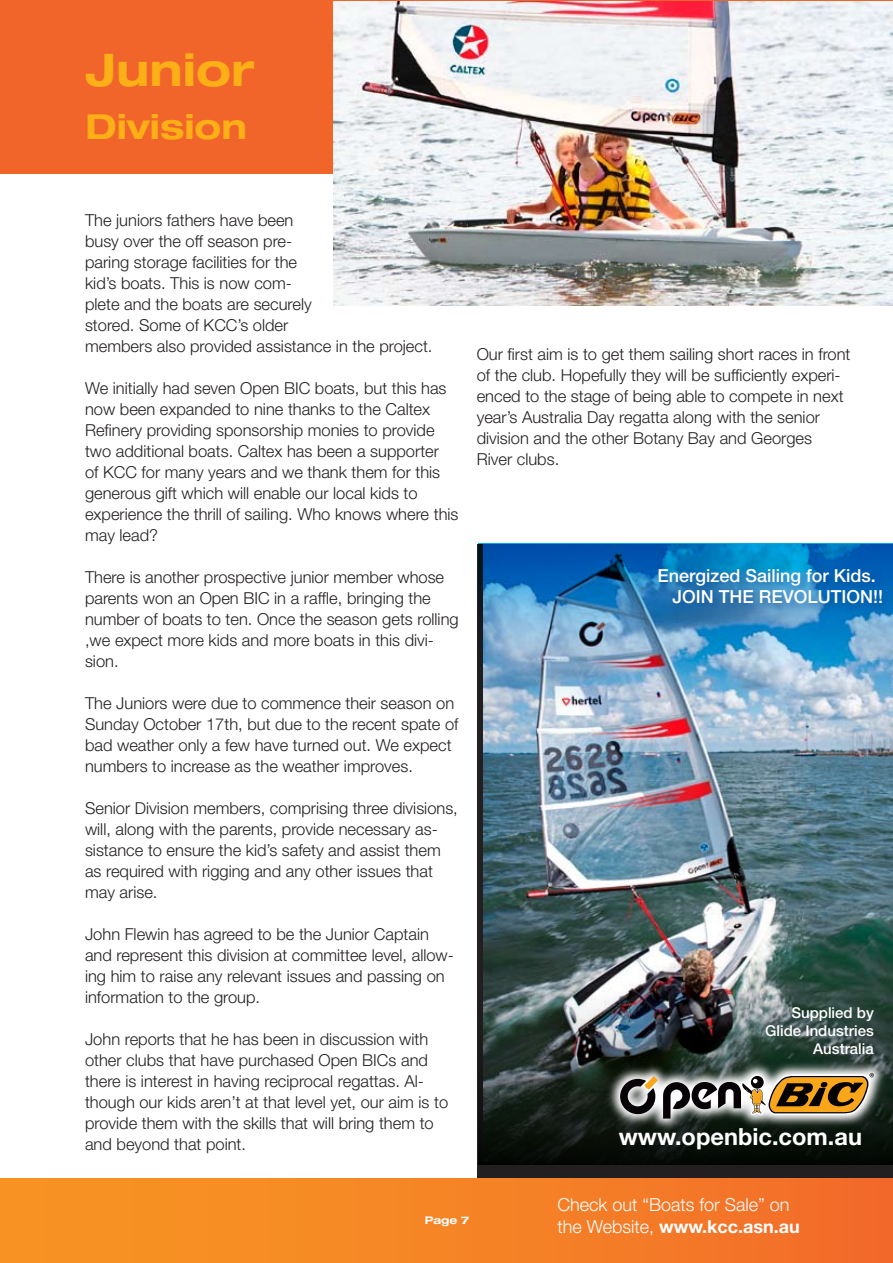
<style>
.page{position:relative;width:893px;height:1263px;background:#fff}
.page>*{position:absolute;margin:0;border:0;box-sizing:border-box;transform-origin:0 0}
.t1{font:700 expanded 45px "Helvetica Neue";color:#fcaf17}
.t2{font:700 expanded 34.5px "Helvetica Neue";color:#fcaf17}
.t3{font:700 23.55px "Helvetica Neue";color:#fff}
.t4{font:300 18px/21.6px "Helvetica Neue";color:#fff}
.t5{font:500 18px/21.6px "Helvetica Neue";color:#fff}
.t6{font:300 16.5px/21px "Helvetica Neue";color:#231f20}
.t7{font:500 15px/18px "Helvetica Neue";color:#fff;text-align:right}
.t8{font:700 expanded 10.5px "Helvetica Neue";color:#fff}
.s1{font-weight:700}
</style>
<div class="page">
<div style="left:0;top:0;width:893px;height:174px;background:#f2652a"></div>
<div style="left:0;top:1178px;width:893px;height:85px;background:linear-gradient(to right,#f89822,#f36d29)"></div>
<img style="left:333px;top:1px;width:560px;height:304px">
<div style="left:478px;top:544px;width:415px;height:634px;background:#231f20"></div>
<img style="left:483px;top:721px;width:410px;height:265px">
<img style="left:478px;top:986px;width:415px;height:178px">
<svg style="left:606px;top:1059px;width:282px;height:74px"></svg>
<svg style="left:620px;top:1073px;width:254px;height:45px;background:#918368"></svg>
<img style="left:478px;top:543px;width:415px;height:178px">
<div style="left:653px;top:562px;width:240px;height:54px;background:#0e4c95;opacity:.9"></div>
<h1 class="t1" style="left:85px;top:42px;width:171px">Junior</h1>
<h2 class="t2" style="left:85px;top:106px;width:163px">Division</h2>
<p class="t6" style="left:85px;top:209px;width:349px">The juniors fathers have been<br>busy over the off season pre-<br>paring storage facilities for the<br>kid’s boats. This is now com-<br>plete and the boats are securely<br>stored. Some of KCC’s older<br>members also provided assistance in the project.</p>
<p class="t6" style="left:85px;top:377px;width:375px">We initially had seven Open BIC boats, but this has now been expanded to nine thanks to the Caltex Refinery providing sponsorship monies to provide two additional boats. Caltex has been a supporter<br>of KCC for many years and we thank them for this generous gift which will enable our local kids to experience the thrill of sailing. Who knows where this may lead?</p>
<p class="t6" style="left:85px;top:566px;width:375px">There is another prospective junior member whose parents won an Open BIC in a raffle, bringing the number of boats to ten. Once the season gets rolling ,we expect more kids and more boats in this divi&shy;sion.</p>
<p class="t6" style="left:85px;top:692px;width:375px">The Juniors were due to commence their season on Sunday October 17th, but due to the recent spate of bad weather only a few have turned out. We expect numbers to increase as the weather improves.</p>
<p class="t6" style="left:85px;top:797px;width:374px">Senior Division members, comprising three divisions, will, along with the parents, provide necessary as&shy;sistance to ensure the kid’s safety and assist them as required with rigging and any other issues that may arise.</p>
<p class="t6" style="left:85px;top:923px;width:370px">John Flewin has agreed to be the Junior Captain and represent this division at committee level, allow&shy;ing him to raise any relevant issues and passing on information to the group.</p>
<p class="t6" style="left:85px;top:1028px;width:365px">John reports that he has been in discussion with other clubs that have purchased Open BICs and there is interest in having reciprocal regattas. Al&shy;though our kids aren’t at that level yet, our aim is to provide them with the skills that will bring them to and beyond that point.</p>
<p class="t6" style="left:477px;top:344px;width:375px">Our first aim is to get them sailing short races in front of the club. Hopefully they will be sufficiently experi&shy;enced to the stage of being able to compete in next year’s Australia Day regatta along with the senior division and the other Botany Bay and Georges River clubs.</p>
<p class="t5" style="left:672px;top:564px;width:212px;text-indent:-15px">Energized Sailing for Kids.<br>JOIN THE REVOLUTION!!</p>
<p class="t7" style="left:765px;top:1004px;width:110px">Supplied by<br>Glide Industries<br>Australia</p>
<h3 class="t3" style="left:619px;top:1122px;width:245px">www.openbic.com.au</h3>
<p class="t8" style="left:425px;top:1214px;width:46px">Page 7</p>
<p class="t4" style="left:557px;top:1194px;width:244px">Check out “Boats for Sale” on the Website, <span class="s1">www.kcc.asn.au</span></p>
</div>
